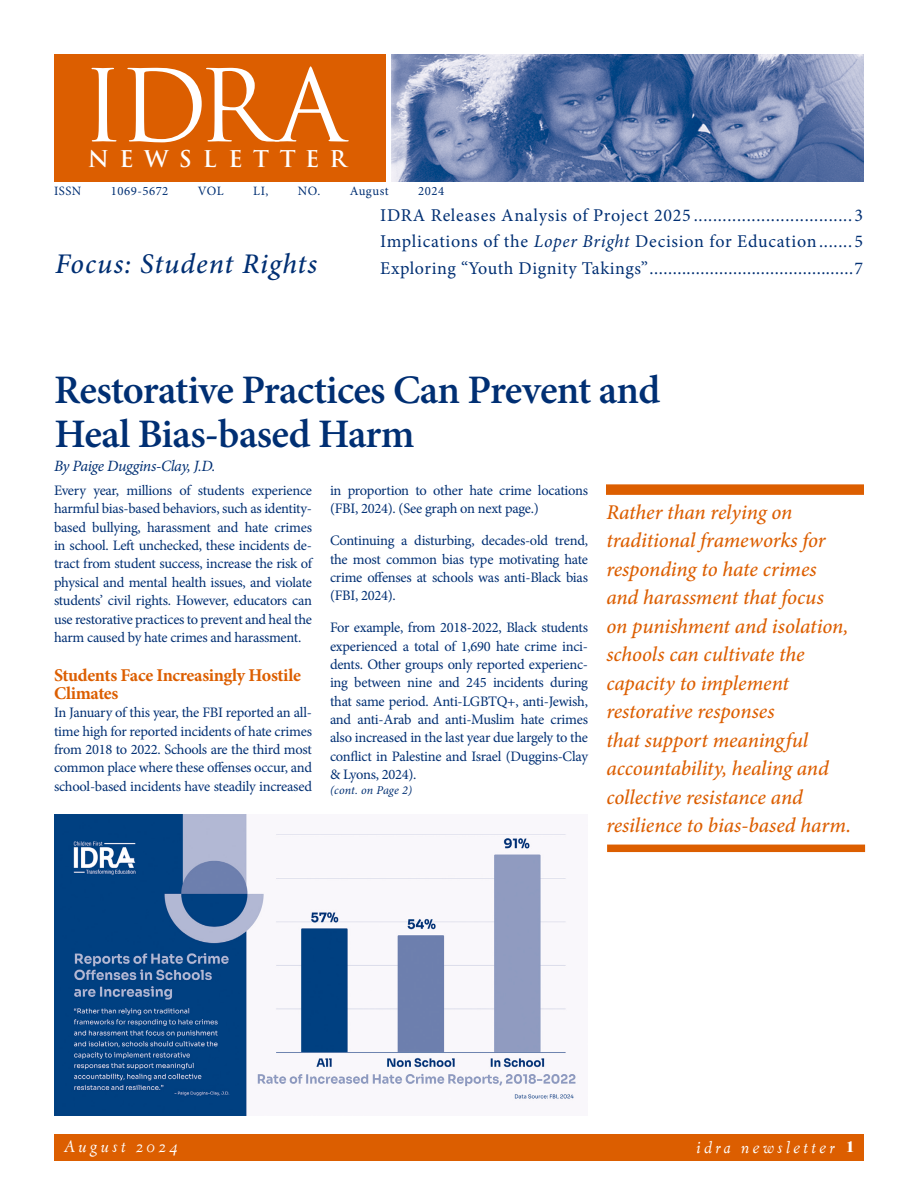
<style>
.page{position:relative;width:918px;height:1188px;background:#fff}
.page>*{position:absolute;margin:0;border:0;box-sizing:border-box;transform-origin:0 0}
.t1{font:97.5px "Trajan Pro";color:#fff}
.Subhead_para{font:600 40.5px "Minion Pro";letter-spacing:-.02em;color:#002f73}
.t2{font:italic 500 28.5px "Minion Pro";letter-spacing:.035em;color:#002f73}
.t3{font:700 22.5px "Trajan Pro";letter-spacing:.465em;color:#fff}
.quote{font:italic 500 21px/28.5px "Minion Pro";letter-spacing:-.005em;color:#dc5e00}
.t4{font:18px "Minion Pro";letter-spacing:.035em;color:#002f73}
.Subhead_para-2{font:700 18px/18.3px "Minion Pro";letter-spacing:-.02em;color:#dc5e00}
.t5{font:italic 16.8px "Eldorado Text";letter-spacing:.2em;color:#fff}
.t6{font:italic 15.75px "Minion Pro";letter-spacing:-.025em;color:#002f73}
.t7{font:700 15px "Inflex MT Std";color:#fff}
.Paragraph_Style_1{font:14.4px/18.3px "Minion Pro";letter-spacing:-.02em;color:#002f73;text-align:justify}
.t8{font:12.75px "Minion Pro";letter-spacing:.04em;color:#002f73}
.body{font:italic 12px "Minion Pro";letter-spacing:.01em;color:#002f73}
.s1{font-style:italic}
</style>
<div class="page">
<div style="left:54px;top:1134px;width:810px;height:27px;background:#dc5e00"></div>
<div style="left:54px;top:54px;width:331px;height:128px;background:#dc5e00"></div>
<img style="left:392px;top:54px;width:472px;height:128px">
<div style="left:607px;top:845px;width:258px;height:7px;background:#dc5e00"></div>
<div style="left:606px;top:484px;width:258px;height:11px;background:#dc5e00"></div>
<img style="left:54px;top:815px;width:522px;height:300px">
<p class="t1" style="left:81px;top:44px;width:265px">IDRA</p>
<p class="t3" style="left:88px;top:144px;width:260px">NEWSLETTER</p>
<p class="t8" style="left:54px;top:183px;width:29px">ISSN</p>
<p class="t8" style="left:111px;top:183px;width:59px">1069-5672</p>
<p class="t8" style="left:198px;top:183px;width:27px">VOL</p>
<p class="t8" style="left:253px;top:183px;width:17px">LI,</p>
<p class="t8" style="left:298px;top:183px;width:92px">NO. August</p>
<p class="t8" style="left:418px;top:183px;width:28px">2024</p>
<p class="t2" style="left:55px;top:244px;width:264px">Focus: Student Rights</p>
<p class="t4" style="left:380px;top:203px;width:485px">IDRA Releases Analysis of Project 2025 .................................3</p>
<p class="t4" style="left:380px;top:230px;width:485px">Implications of the <span class="s1">Loper Bright</span> Decision for Education.......5</p>
<p class="t4" style="left:380px;top:256px;width:485px">Exploring “Youth Dignity Takings”............................................7</p>
<p class="Subhead_para" style="left:54px;top:362px;width:607px">Restorative Practices Can Prevent and</p>
<p class="Subhead_para" style="left:55px;top:406px;width:361px">Heal Bias-based Harm</p>
<p class="t6" style="left:54px;top:455px;width:163px">By Paige Duggins-Clay, J.D.</p>
<p class="Paragraph_Style_1" style="left:54px;top:481px;width:260px">Every year, millions of students experience harmful bias-based behaviors, such as identity&shy;based bullying, harassment and hate crimes in school. Left unchecked, these incidents de&shy;tract from student success, increase the risk of physical and mental health issues, and violate students’ civil rights. However, educators can use restorative practices to prevent and heal the harm caused by hate crimes and harassment.</p>
<p class="Subhead_para-2" style="left:54px;top:665px;width:249px">Students Face Increasingly Hostile<br>Climates</p>
<p class="Paragraph_Style_1" style="left:54px;top:704px;width:260px">In January of this year, the FBI reported an all&shy;time high for reported incidents of hate crimes from 2018 to 2022. Schools are the third most common place where these offenses occur, and school-based incidents have steadily increased</p>
<p class="Paragraph_Style_1" style="left:330px;top:481px;width:259px">in proportion to other hate crime locations (FBI, 2024). (See graph on next page.)</p>
<p class="Paragraph_Style_1" style="left:330px;top:531px;width:260px">Continuing a disturbing, decades-old trend, the most common bias type motivating hate crime offenses at schools was anti-Black bias (FBI, 2024).</p>
<p class="Paragraph_Style_1" style="left:330px;top:618px;width:260px">For example, from 2018-2022, Black students experienced a total of 1,690 hate crime inci&shy;dents. Other groups only reported experienc&shy;ing between nine and 245 incidents during that same period. Anti-LGBTQ+, anti-Jewish, and anti-Arab and anti-Muslim hate crimes also increased in the last year due largely to the conflict in Palestine and Israel (Duggins-Clay &amp; Lyons, 2024).</p>
<p class="body" style="left:330px;top:782px;width:84px">(cont. on Page 2)</p>
<p class="quote" style="left:606px;top:498px;width:246px">Rather than relying on traditional frameworks for responding to hate crimes and harassment that focus<br>on punishment and isolation, schools can cultivate the capacity to implement restorative responses<br>that support meaningful accountability, healing and collective resistance and resilience to bias-based harm.</p>
<p class="t5" style="left:64px;top:1137px;width:115px">August 2024</p>
<p class="t5" style="left:697px;top:1138px;width:140px">idra newsletter</p>
<p class="t7" style="left:846px;top:1138px;width:9px">1</p>
</div>
